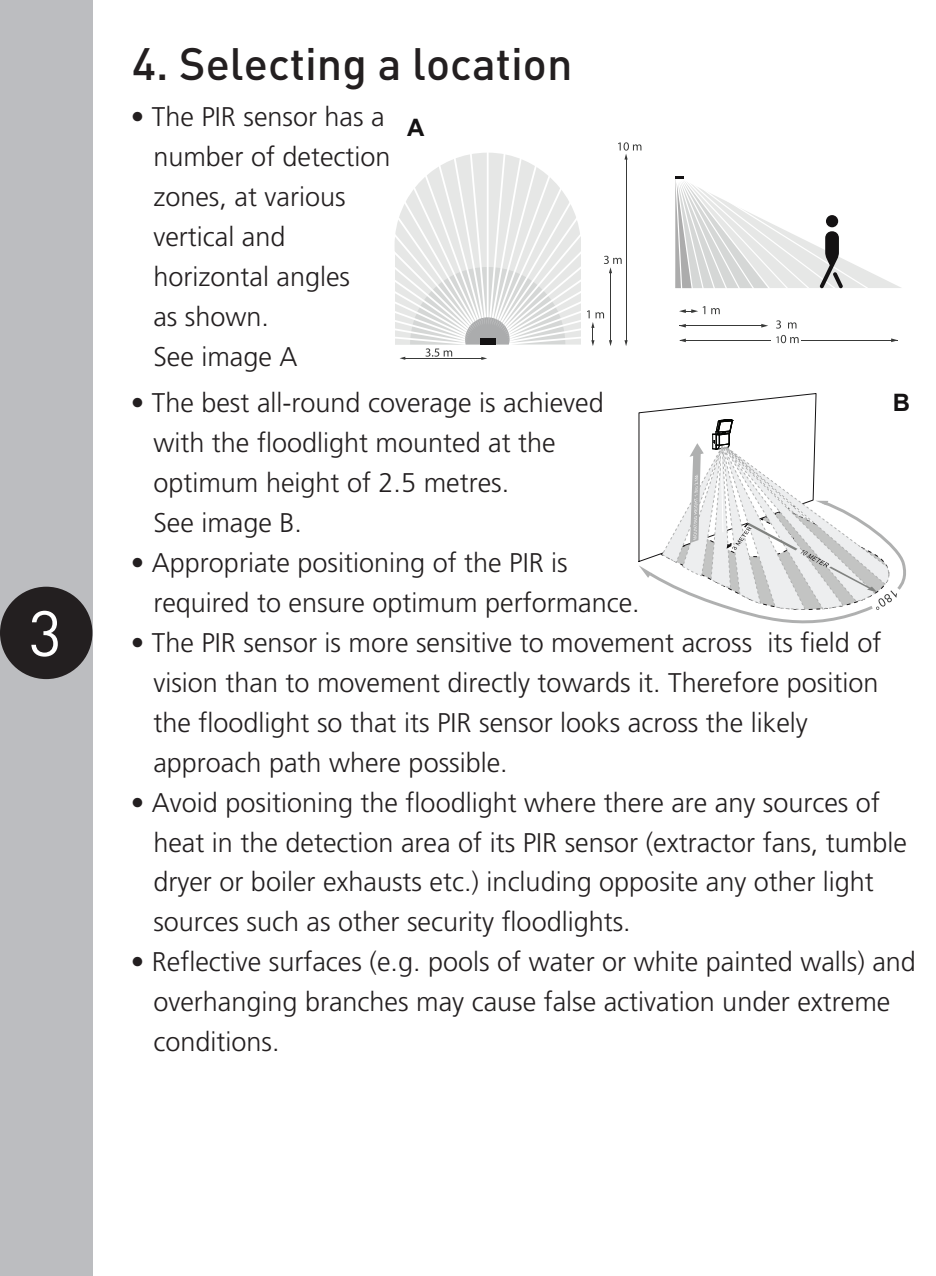
<style>
.page{position:relative;width:936px;height:1276px;background:#fff}
.page>*{position:absolute;margin:0;border:0;box-sizing:border-box;transform-origin:0 0}
.t1{font:63.3px "DINOT";color:#fff}
.t2{font:500 44.7px "DINOT";color:#231f20}
.t3{font:27px/39.9px "Frutiger LT 45 Lt";color:#231f20}
.t4{font:700 24px "Arial";color:#141213}
</style>
<div class="page">
<div style="left:0;top:0;width:92px;height:1276px;background:#bcbdc0"></div>
<div style="left:0;top:587px;width:92px;height:92px;background:#231f20;border-radius:50%"></div>
<svg style="left:394px;top:142px;width:247px;height:218px"></svg>
<hr style="left:679px;top:325px;width:83px;height:1px;background:#383938">
<hr style="left:404px;top:358px;width:78px;height:1px;background:#383938">
<svg style="left:761px;top:324px;width:7px;height:3px"></svg>
<svg style="left:891px;top:338px;width:7px;height:4px"></svg>
<hr style="left:679px;top:340px;width:218px;height:1px;background:#383938">
<svg style="left:776px;top:320px;width:5px;height:9px"></svg>
<svg style="left:788px;top:322px;width:8px;height:6px"></svg>
<svg style="left:771px;top:335px;width:29px;height:8px"></svg>
<div style="left:780px;top:335px;width:6px;height:8px;background:#606160;border-radius:50%"></div>
<svg style="left:776px;top:336px;width:22px;height:7px"></svg>
<svg style="left:675px;top:176px;width:226px;height:138px"></svg>
<svg style="left:638px;top:393px;width:268px;height:231px"></svg>
<h1 class="t1" style="left:29px;top:593px;width:35px">3</h1>
<h2 class="t2" style="left:132px;top:35px;width:442px">4. Selecting a location</h2>
<p class="t3" style="left:153px;top:97px;width:239px;text-indent:-23px">• The PIR sensor has a number of detection zones, at various vertical and horizontal angles<br>as shown.<br>See image A</p>
<p class="t3" style="left:153px;top:383px;width:452px;text-indent:-23px">• The best all-round coverage is achieved with the floodlight mounted at the optimum height of 2.5 metres.<br>See image B.</p>
<p class="t3" style="left:153px;top:543px;width:488px;text-indent:-23px">• Appropriate positioning of the PIR is required to ensure optimum performance.</p>
<p class="t3" style="left:153px;top:623px;width:729px;text-indent:-23px">• The PIR sensor is more sensitive to movement across its field of vision than to movement directly towards it. Therefore position the floodlight so that its PIR sensor looks across the likely approach path where possible.</p>
<p class="t3" style="left:153px;top:782px;width:755px;text-indent:-23px">• Avoid positioning the floodlight where there are any sources of heat in the detection area of its PIR sensor (extractor fans, tumble dryer or boiler exhausts etc.) including opposite any other light sources such as other security floodlights.</p>
<p class="t3" style="left:153px;top:942px;width:764px;text-indent:-23px">• Reflective surfaces (e.g. pools of water or white painted walls) and overhanging branches may cause false activation under extreme conditions.</p>
<p class="t4" style="left:407px;top:110px;width:19px">A</p>
<p class="t4" style="left:892px;top:386px;width:19px">B</p>
</div>
